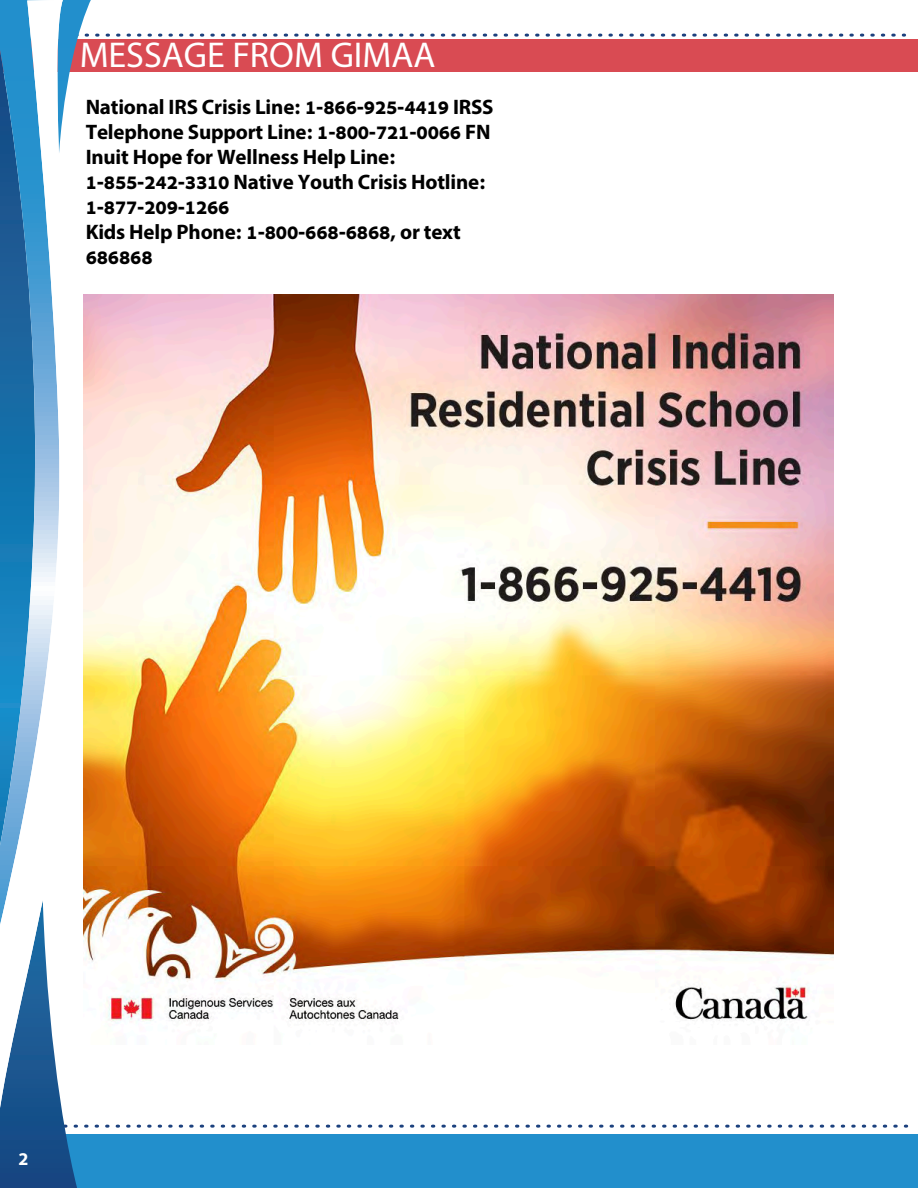
<style>
.page{position:relative;width:918px;height:1188px;background:#fff}
.page>*{position:absolute;margin:0;border:0;box-sizing:border-box;transform-origin:0 0}
.t1{font:36px "Myriad Hebrew";color:#fff}
.t2{font:700 21px/25px "Myriad Hebrew";letter-spacing:-.01em;color:#000}
.t3{font:700 18px "Myriad Pro";color:#fff}
</style>
<div class="page">
<svg style="left:95px;top:34px;width:810px;height:3px"></svg>
<div style="left:1px;top:40px;width:917px;height:32px;background:#d94b53"></div>
<div style="left:1px;top:1134px;width:917px;height:54px;background:#228fcc"></div>
<svg style="left:94px;top:1125px;width:813px;height:3px"></svg>
<svg style="left:0;top:0;width:91px;height:1188px"></svg>
<img style="left:84px;top:295px;width:750px;height:750px">
<h1 class="t1" style="left:80px;top:35px;width:357px">MESSAGE FROM GIMAA</h1>
<p class="t2" style="left:86px;top:95px;width:409px">National IRS Crisis Line: 1-866-925-4419 IRSS Telephone Support Line: 1-800-721-0066 FN Inuit Hope for Wellness Help Line:<br>1-855-242-3310 Native Youth Crisis Hotline:<br>1-877-209-1266<br>Kids Help Phone: 1-800-668-6868, or text 686868</p>
<p class="t3" style="left:18px;top:1147px;width:11px">2</p>
</div>
